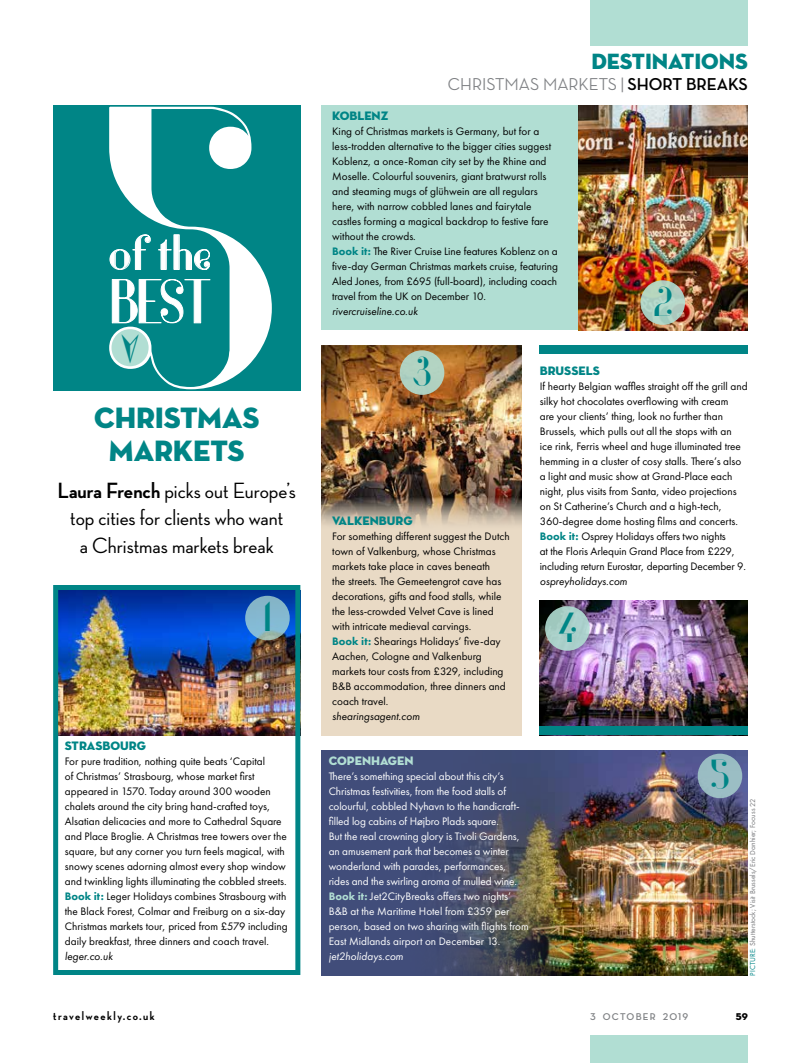
<style>
.page{position:relative;width:801px;height:1063px;background:#fff}
.page>*{position:absolute;margin:0;border:0;box-sizing:border-box;transform-origin:0 0}
.t1{font:700 59px "Vanity";color:#fff}
.t2{font:700 47px "Vanity";color:#fff}
.t3{font:700 40px "Vanity";color:#008586}
.t4{font:30px/32.5px "Neutra Disp Titling";letter-spacing:-.005em;color:#008586;text-align:center}
.t5{font:500 22.5px/27.5px "Neutra Disp";color:#000;text-align:center}
.t6{font:22.5px "Neutra Disp Titling";letter-spacing:-.005em;color:#008586}
.t7{font:500 17.5px "Neutra Disp";color:#808285}
.t8{font:12.5px "Neutra Disp Titling";color:#008586}
.t9{font:700 12.5px "Neutra Disp";letter-spacing:.12em;color:#000}
.t10{font:12.5px "Neutra Disp Titling";color:#b1ded3}
.t11{font:11.25px/15px "Futura New";color:#000}
.t12{font:11.25px/15px "Futura New";letter-spacing:-.01em;color:#fff}
.t13{font:italic 11.25px "Futura New";color:#000}
.t14{font:italic 11.25px "Futura New";color:#fff}
.t15{font:700 10px "Neutra Disp";letter-spacing:.12em;color:#808285}
.t16{font:10px "Neutra Disp Titling";color:#000}
.t17{font:7.5px "Futura New";color:#77787b}
.s1{font-weight:700}
.s2{font-weight:800;color:#008586}
.s3{font-weight:700;color:#000}
.s4{font-weight:800;color:#b1ded3}
.s5{color:#008586}
</style>
<div class="page">
<div style="left:322px;top:750px;width:426px;height:225px;background:#414d7a"></div>
<img style="left:444px;top:750px;width:304px;height:225px">
<img style="left:59px;top:591px;width:235px;height:144px">
<div style="left:322px;top:105px;width:426px;height:225px;background:#b1ded3"></div>
<img style="left:578px;top:105px;width:170px;height:225px">
<div style="left:53px;top:585px;width:247px;height:390px;border:5px solid #008586"></div>
<div style="left:322px;top:345px;width:200px;height:390px;background:#e9dac5"></div>
<img style="left:322px;top:345px;width:200px;height:180px">
<div style="left:540px;top:345px;width:208px;height:8px;background:#008586"></div>
<img style="left:540px;top:600px;width:208px;height:127px">
<div style="left:540px;top:727px;width:208px;height:8px;background:#008586"></div>
<div style="left:53px;top:105px;width:247px;height:285px;background:#008586"></div>
<svg style="left:109px;top:107px;width:163px;height:282px"></svg>
<svg style="left:110px;top:235px;width:41px;height:35px"></svg>
<svg style="left:158px;top:235px;width:52px;height:35px"></svg>
<svg style="left:112px;top:279px;width:98px;height:44px"></svg>
<div style="left:111px;top:329px;width:38px;height:37px;background:#b1ded3;border-radius:50%"></div>
<svg style="left:245px;top:596px;width:45px;height:44px;background:#84b6cb"></svg>
<div style="left:697px;top:754px;width:45px;height:44px;background:#9abdc3;border-radius:50%"></div>
<div style="left:400px;top:350px;width:44px;height:45px;background:#b1d2c1;border-radius:50%"></div>
<div style="left:545px;top:606px;width:45px;height:45px;background:#a9cfc9;border-radius:50%"></div>
<svg style="left:640px;top:280px;width:45px;height:45px;fill:#b1d1bf"></svg>
<div style="left:590px;top:0;width:158px;height:45px;background:#b1ded3"></div>
<div style="left:590px;top:1036px;width:158px;height:27px;background:#b1ded3"></div>
<h2 class="t2" style="left:109px;top:228px;width:104px">of the</h2>
<h1 class="t1" style="left:110px;top:271px;width:103px">BEST</h1>
<h3 class="t4" style="left:94px;top:402px;width:167px">CHRISTMAS<br>MARKETS</h3>
<h3 class="t5" style="left:57px;top:476px;width:240px"><span class="s1">Laura French</span> picks out Europe’s top cities for clients who want<br>a Christmas markets break</h3>
<h3 class="t3" style="left:264px;top:596px;width:8px">1</h3>
<p class="t8" style="left:65px;top:738px;width:83px">STRASBOURG</p>
<p class="t11" style="left:65px;top:754px;width:224px">For pure tradition, nothing quite beats ‘Capital<br>of Christmas’ Strasbourg, whose market first appeared in 1570. Today around 300 wooden chalets around the city bring hand-crafted toys, Alsatian delicacies and more to Cathedral Square and Place Broglie. A Christmas tree towers over the square, but any corner you turn feels magical, with snowy scenes adorning almost every shop window and twinkling lights illuminating the cobbled streets.<br><span class="s2">Book it:</span> Leger Holidays combines Strasbourg with the Black Forest, Colmar and Freiburg on a six-day Christmas markets tour, priced from £579 including daily breakfast, three dinners and coach travel.</p>
<p class="t13" style="left:65px;top:950px;width:49px">leger.co.uk</p>
<h3 class="t6" style="left:591px;top:48px;width:158px">DESTINATIONS</h3>
<h3 class="t7" style="left:448px;top:75px;width:301px">CHRISTMAS MARKETS | <span class="s3">SHORT BREAKS</span></h3>
<p class="t8" style="left:332px;top:108px;width:58px">KOBLENZ</p>
<p class="t11" style="left:332px;top:124px;width:227px">King of Christmas markets is Germany, but for a less-trodden alternative to the bigger cities suggest Koblenz, a once-Roman city set by the Rhine and Moselle. Colourful souvenirs, giant bratwurst rolls and steaming mugs of glühwein are all regulars here, with narrow cobbled lanes and fairytale castles forming a magical backdrop to festive fare without the crowds.<br><span class="s2">Book it:</span> The River Cruise Line features Koblenz on a five-day German Christmas markets cruise, featuring Aled Jones, from £695 (full-board), including coach travel from the UK on December 10.</p>
<p class="t13" style="left:332px;top:305px;width:87px">rivercruiseline.co.uk</p>
<h3 class="t3" style="left:653px;top:281px;width:21px">2</h3>
<h3 class="t3" style="left:413px;top:351px;width:21px">3</h3>
<p class="t8" style="left:332px;top:513px;width:82px">VALKENBURG</p>
<p class="t11" style="left:332px;top:529px;width:179px">For something different suggest the Dutch town of Valkenburg, whose Christmas markets take place in caves beneath<br>the streets. The Gemeetengrot cave has decorations, gifts and food stalls, while the less-crowded Velvet Cave is lined with intricate medieval carvings.<br><span class="s2">Book it:</span> Shearings Holidays’ five-day Aachen, Cologne and Valkenburg markets tour costs from £329, including B&amp;B accommodation, three dinners and coach travel.</p>
<p class="t13" style="left:332px;top:710px;width:89px">shearingsagent.com</p>
<p class="t8" style="left:540px;top:363px;width:61px">BRUSSELS</p>
<p class="t11" style="left:540px;top:379px;width:209px">If hearty Belgian waffles straight off the grill and silky hot chocolates overflowing with cream<br>are your clients’ thing, look no further than Brussels, which pulls out all the stops with an<br>ice rink, Ferris wheel and huge illuminated tree hemming in a cluster of cosy stalls. There’s also a light and music show at Grand-Place each night, plus visits from Santa, video projections on St Catherine’s Church and a high-tech, 360-degree dome hosting films and concerts.<br><span class="s2">Book it:</span> Osprey Holidays offers two nights<br>at the Floris Arlequin Grand Place from £229, including return Eurostar, departing December 9.</p>
<p class="t13" style="left:540px;top:575px;width:89px">ospreyholidays.com</p>
<h3 class="t3" style="left:558px;top:607px;width:21px">4</h3>
<p class="t10" style="left:329px;top:753px;width:86px">COPENHAGEN</p>
<p class="t12" style="left:329px;top:769px;width:201px">There’s something special about this city’s Christmas festivities, from the food stalls of colourful, cobbled Nyhavn to the handicraft&shy;filled log cabins of Højbro Plads square.<br>But the real crowning glory is Tivoli Gardens, an amusement park that becomes a winter wonderland with parades, performances, rides and the swirling aroma of mulled wine.<br><span class="s4">Book it:</span> Jet2CityBreaks offers two nights’ B&amp;B at the Maritime Hotel from £359 per person, based on two sharing with flights from East Midlands airport on December 13.</p>
<p class="t14" style="left:329px;top:950px;width:76px">jet2holidays.com</p>
<h3 class="t3" style="left:710px;top:754px;width:21px">5</h3>
<p class="t17" style="left:748px;top:976px;width:178px;rotate:-90deg"><span class="s5">PICTURE:</span> Shutterstock; Visit Brussels/Eric Danhier; Focuss 22</p>
<p class="t9" style="left:53px;top:1009px;width:103px">travelweekly.co.uk</p>
<p class="t15" style="left:590px;top:1011px;width:100px">3 OCTOBER 2019</p>
<p class="t16" style="left:736px;top:1010px;width:13px">59</p>
</div>
